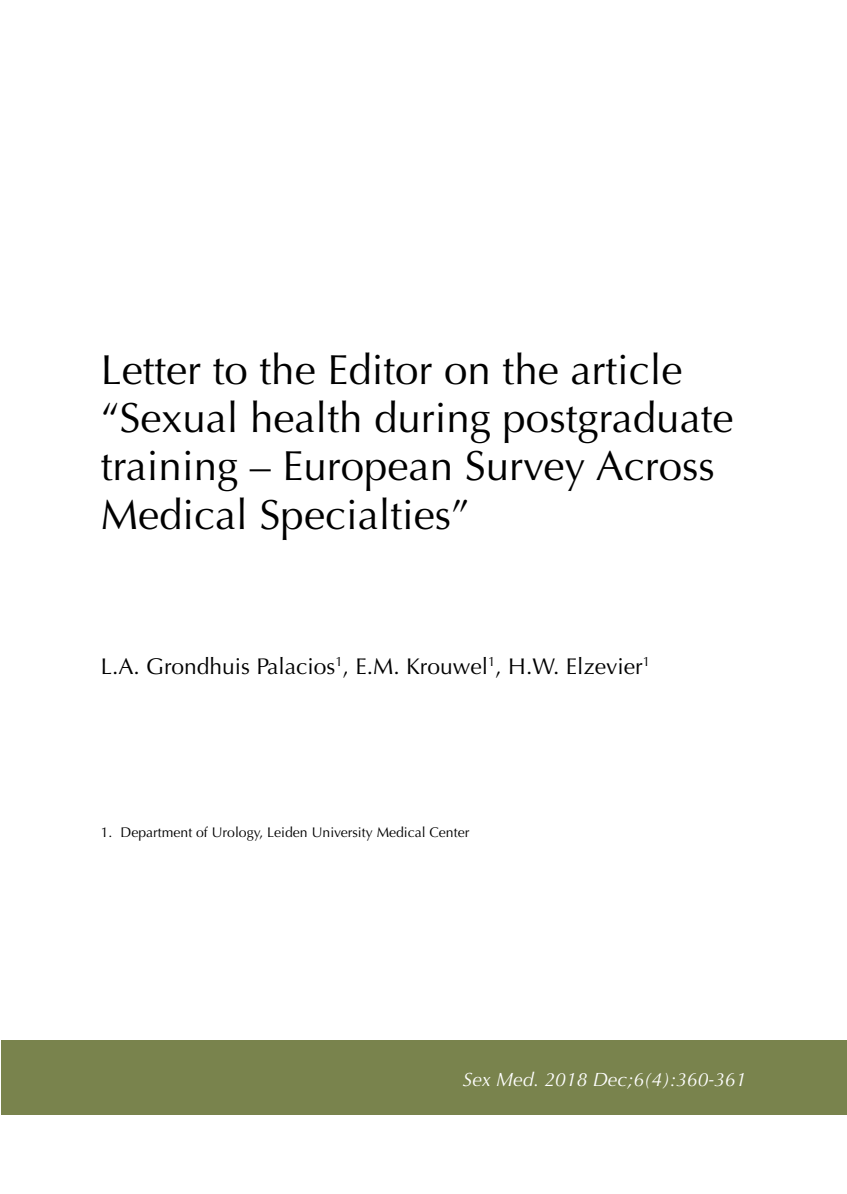
<style>
.page{position:relative;width:847px;height:1194px;background:#fff}
.page>*{position:absolute;margin:0;border:0;box-sizing:border-box;transform-origin:0 0}
.chapter_titel{font:42px/48.3px "Optima";color:#000}
.chapter_beschrijving{font:22.75px "Optima";color:#000}
.t1{font:italic 19.25px "Optima";color:#fff}
.chapter_beschrijving-2{font:14px "Optima";color:#000}
</style>
<div class="page">
<div style="left:1px;top:1040px;width:845px;height:74px;background:#79834d"></div>
<p class="chapter_titel" style="left:101px;top:346px;width:634px">Letter to the Editor on the article “Sexual health during postgraduate training – European Survey Across<br>Medical Specialties”</p>
<p class="chapter_beschrijving" style="left:101px;top:652px;width:550px">L.A. Grondhuis Palacios<sup>1</sup>, E.M. Krouwel<sup>1</sup>, H.W. Elzevier<sup>1</sup></p>
<p class="chapter_beschrijving-2" style="left:101px;top:824px;width:370px">1. Department of Urology, Leiden University Medical Center</p>
<p class="t1" style="left:462px;top:1068px;width:285px">Sex Med. 2018 Dec;6(4):360-361</p>
</div>
